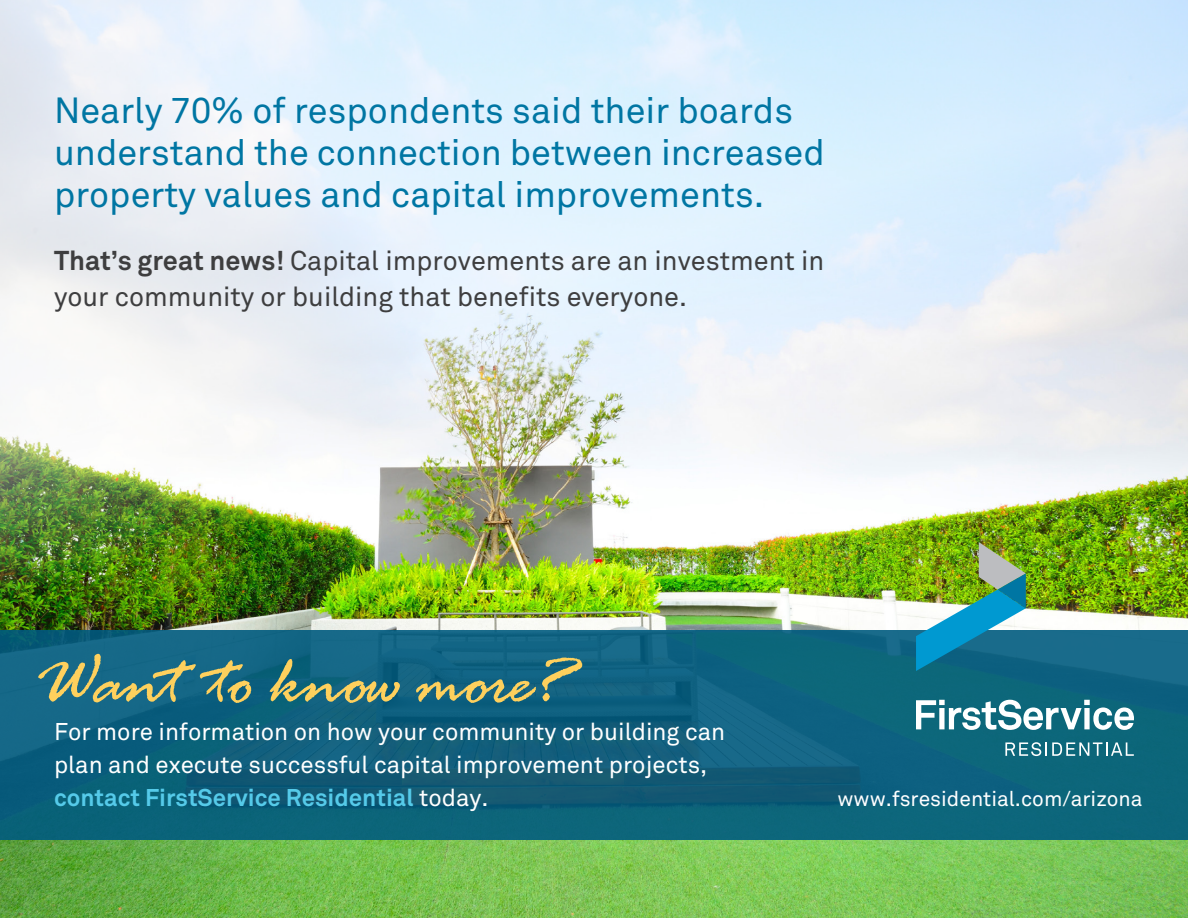
<style>
.page{position:relative;width:1188px;height:918px;background:#fff}
.page>*{position:absolute;margin:0;border:0;box-sizing:border-box;transform-origin:0 0}
.t1{font:italic 75px "Rage";letter-spacing:-.02em;color:#fed05d}
.t2{font:36px/42px "Akkurat";color:#0076a3}
.t3{font:27px/36px "Akkurat";color:#3e3e3f}
.t4{font:24px/33px "Akkurat";color:#fff}
.t5{font:21px "Akkurat";color:#fff}
.s1{font-weight:700}
.s2{font-weight:700;color:#55cae9}
</style>
<div class="page">
<img style="left:0;top:840px;width:1188px;height:78px">
<img style="left:0;top:0;width:1188px;height:631px">
<div style="left:0;top:631px;width:1188px;height:209px;background:linear-gradient(to right,#0f607d,#0f657d)"></div>
<img style="left:916px;top:542px;width:110px;height:129px">
<svg style="left:916px;top:700px;width:218px;height:30px"></svg>
<svg style="left:1005px;top:742px;width:129px;height:14px;background:#5292a0"></svg>
<p class="t2" style="left:54px;top:90px;width:772px">Nearly 70% of respondents said their boards understand the connection between increased property values and capital improvements.</p>
<p class="t3" style="left:54px;top:243px;width:772px"><span class="s1">That’s great news!</span> Capital improvements are an investment in your community or building that benefits everyone.</p>
<p class="t1" style="left:35px;top:641px;width:538px">Want to know more?</p>
<p class="t4" style="left:54px;top:716px;width:673px">For more information on how your community or building can plan and execute successful capital improvement projects, <span class="s2">contact FirstService Residential</span> today.</p>
<p class="t5" style="left:838px;top:786px;width:307px">www.fsresidential.com/arizona</p>
</div>
